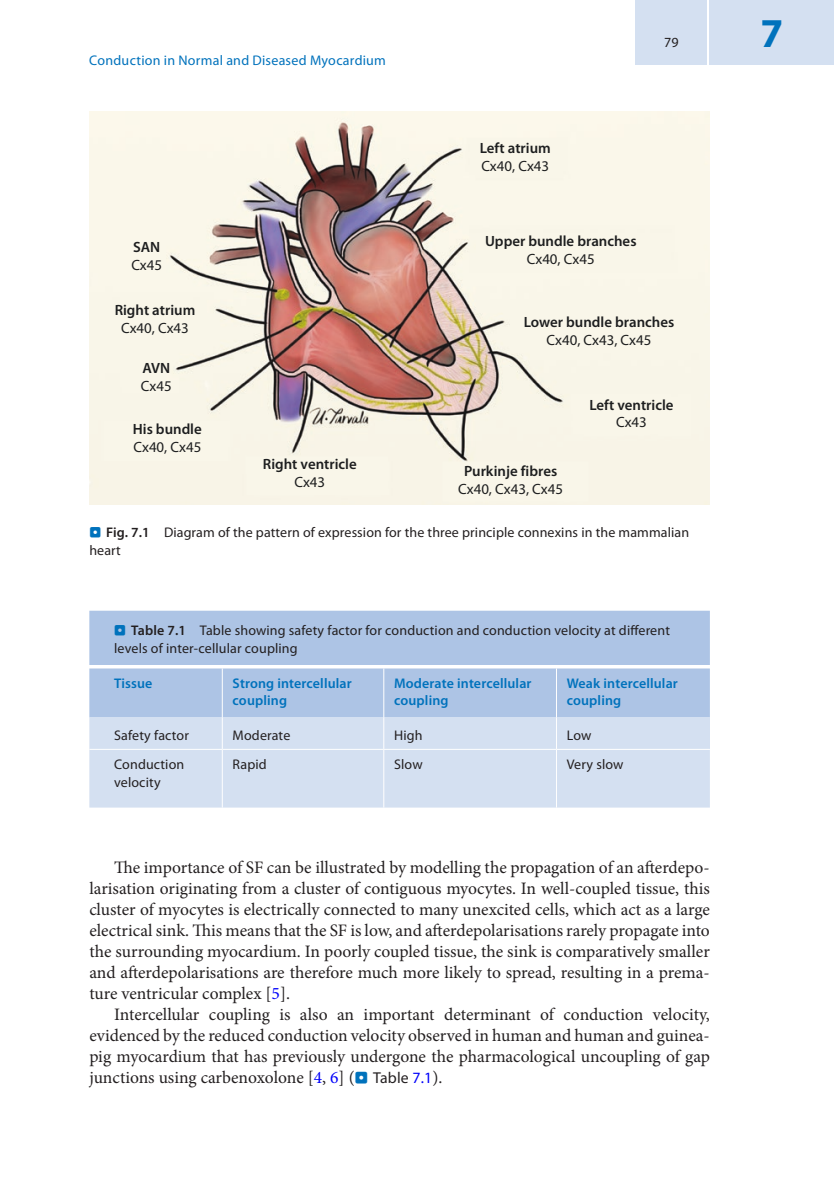
<style>
.page{position:relative;width:834px;height:1191px;background:#fff}
.page>*{position:absolute;margin:0;border:0;box-sizing:border-box;transform-origin:0 0}
.t1{font:700 41.12px "Qttnlq Myriad Pro";color:#0072bc}
.t2{font:17.5px/21px "Bxmjxj Minion Pro";letter-spacing:-.005em;color:#231f20;text-align:justify}
.t3{font:600 14.88px "Hdwflh Myriad Pro";color:#1d1e1f}
.t4{font:14.88px "Nljrlc Myriad Pro";color:#1d1e1f}
.t5{font:14px/17.5px "Dkfwvw Myriad Pro";letter-spacing:.01em;color:#231f20}
.t6{font:600 14px/17.5px "Jxkfmc Myriad Pro";letter-spacing:.01em;color:#0072bc}
.t7{font:14px "Dkfwvw Myriad Pro";letter-spacing:.02em;color:#0072bc}
.s1{font-family:"Whqkym Blik Buttons";color:#0072bc}
.s2{font-family:"Jxkfmc Myriad Pro";font-weight:600}
.s3{color:#0000fa}
.s4{font-family:"Whqkym Blik Buttons";font-size:15.75px;color:#0072bc}
.s5{font-family:"Dkfwvw Myriad Pro";font-size:15.75px}
.s6{font-family:"Dkfwvw Myriad Pro";font-size:15.75px;color:#0000fa}
</style>
<div class="page">
<div style="left:635px;top:0;width:72px;height:64px;background:#d4e0f1"></div>
<div style="left:709px;top:0;width:124px;height:64px;background:#d4e0f1"></div>
<img style="left:89px;top:111px;width:620px;height:393px">
<div style="left:89px;top:610px;width:620px;height:55px;background:#adc4e5"></div>
<div style="left:89px;top:668px;width:620px;height:49px;background:#adc4e5"></div>
<div style="left:89px;top:717px;width:620px;height:90px;background:#d4e0f1"></div>
<div style="left:556px;top:717px;width:153px;height:32px;background:#d4e0f1"></div>
<hr style="left:222px;top:668px;width:1px;height:49px;background:#fff">
<hr style="left:383px;top:668px;width:1px;height:49px;background:#fff">
<hr style="left:556px;top:668px;width:1px;height:49px;background:#fff">
<hr style="left:222px;top:717px;width:1px;height:32px;background:#fff">
<hr style="left:383px;top:717px;width:1px;height:32px;background:#fff">
<hr style="left:556px;top:717px;width:1px;height:32px;background:#fff">
<hr style="left:384px;top:749px;width:172px;height:1px;background:#fff">
<hr style="left:222px;top:749px;width:162px;height:1px;background:#fff">
<hr style="left:383px;top:750px;width:1px;height:57px;background:#fff">
<hr style="left:556px;top:749px;width:153px;height:1px;background:#fff">
<hr style="left:556px;top:750px;width:1px;height:57px;background:#fff">
<hr style="left:89px;top:749px;width:133px;height:1px;background:#fff">
<hr style="left:222px;top:750px;width:1px;height:57px;background:#fff">
<p class="t7" style="left:89px;top:51px;width:298px">Conduction in Normal and Diseased Myocardium</p>
<p class="t3" style="left:133px;top:237px;width:29px">SAN</p>
<p class="t4" style="left:131px;top:255px;width:32px">Cx45</p>
<p class="t3" style="left:115px;top:301px;width:82px">Right atrium</p>
<p class="t4" style="left:121px;top:319px;width:69px">Cx40, Cx43</p>
<p class="t3" style="left:142px;top:358px;width:29px">AVN</p>
<p class="t4" style="left:141px;top:377px;width:32px">Cx45</p>
<p class="t3" style="left:133px;top:419px;width:70px">His bundle</p>
<p class="t4" style="left:133px;top:437px;width:69px">Cx40, Cx45</p>
<p class="t5" style="left:664px;top:33px;width:16px">79</p>
<p class="t3" style="left:479px;top:138px;width:72px">Left atrium</p>
<p class="t4" style="left:481px;top:157px;width:69px">Cx40, Cx43</p>
<p class="t3" style="left:485px;top:232px;width:153px">Upper bundle branches</p>
<p class="t4" style="left:526px;top:250px;width:69px">Cx40, Cx45</p>
<p class="t3" style="left:523px;top:312px;width:152px">Lower bundle branches</p>
<p class="t4" style="left:546px;top:330px;width:106px">Cx40, Cx43, Cx45</p>
<p class="t3" style="left:589px;top:395px;width:86px">Left ventricle</p>
<p class="t4" style="left:616px;top:413px;width:32px">Cx43</p>
<p class="t3" style="left:263px;top:455px;width:95px">Right ventricle</p>
<p class="t4" style="left:294px;top:473px;width:32px">Cx43</p>
<p class="t5" style="left:89px;top:524px;width:601px"><span class="s1">..</span> <span class="s2">Fig. 7.1</span> Diagram of the pattern of expression for the three principle connexins in the mammalian heart</p>
<p class="t3" style="left:464px;top:461px;width:95px">Purkinje fibres</p>
<p class="t4" style="left:458px;top:479px;width:106px">Cx40, Cx43, Cx45</p>
<p class="t5" style="left:114px;top:621px;width:557px"><span class="s1">..</span> <span class="s2">Table 7.1</span> Table showing safety factor for conduction and conduction velocity at different levels of inter-cellular coupling</p>
<p class="t6" style="left:114px;top:674px;width:40px">Tissue</p>
<p class="t6" style="left:232px;top:674px;width:121px">Strong intercellular coupling</p>
<p class="t6" style="left:394px;top:674px;width:139px">Moderate intercellular coupling</p>
<p class="t6" style="left:566px;top:674px;width:113px">Weak intercellular coupling</p>
<p class="t5" style="left:114px;top:726px;width:76px">Safety factor</p>
<p class="t5" style="left:232px;top:726px;width:59px">Moderate</p>
<p class="t5" style="left:394px;top:726px;width:30px">High</p>
<p class="t5" style="left:566px;top:726px;width:26px">Low</p>
<p class="t5" style="left:114px;top:755px;width:72px">Conduction velocity</p>
<p class="t5" style="left:232px;top:755px;width:36px">Rapid</p>
<p class="t5" style="left:394px;top:755px;width:30px">Slow</p>
<p class="t5" style="left:566px;top:755px;width:58px">Very slow</p>
<p class="t2" style="left:89px;top:856px;width:622px;text-indent:25px">The importance of SF can be illustrated by modelling the propagation of an afterdepo&shy;larisation originating from a cluster of contiguous myocytes. In well-coupled tissue, this cluster of myocytes is electrically connected to many unexcited cells, which act as a large electrical sink. This means that the SF is low, and afterdepolarisations rarely propagate into the surrounding myocardium. In poorly coupled tissue, the sink is comparatively smaller and afterdepolarisations are therefore much more likely to spread, resulting in a prema&shy;ture ventricular complex [<span class="s3">5</span>].</p>
<p class="t2" style="left:89px;top:1003px;width:622px;text-indent:25px">Intercellular coupling is also an important determinant of conduction velocity, evidenced by the reduced conduction velocity observed in human and human and guinea&shy;pig myocardium that has previously undergone the pharmacological uncoupling of gap junctions using carbenoxolone [<span class="s3">4</span>, <span class="s3">6</span>] (<span class="s4">.</span> <span class="s5">Table</span> <span class="s6">7.1</span>).</p>
<h1 class="t1" style="left:760px;top:6px;width:24px">7</h1>
</div>
